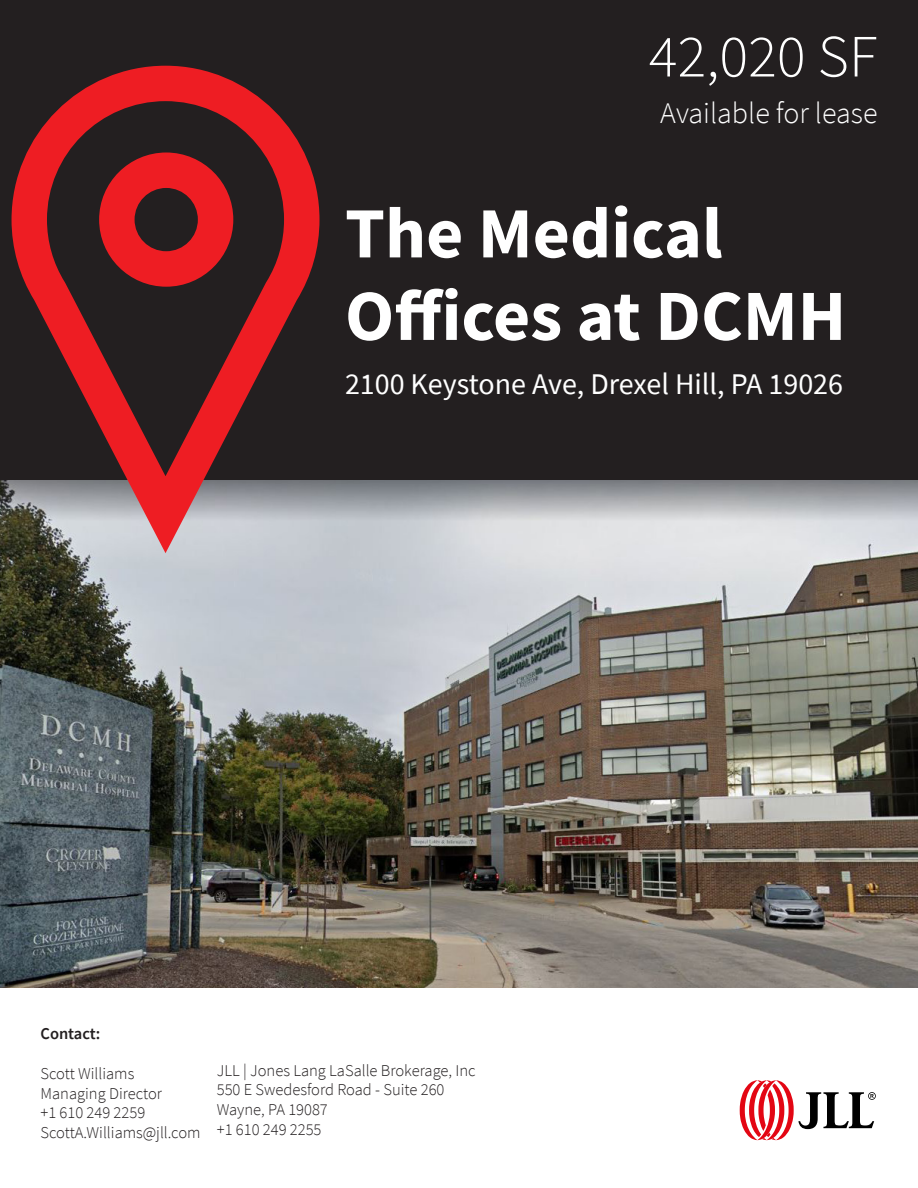
<style>
.page{position:relative;width:918px;height:1188px;background:#fff}
.page>*{position:absolute;margin:0;border:0;box-sizing:border-box;transform-origin:0 0}
.t1{font:700 72px "Source Sans Pro";color:#fff}
.t2{font:300 60px "Source Sans Pro";color:#fff}
.t3{font:30px "Source Sans Pro";color:#fff}
.t4{font:300 30px "Source Sans Pro";color:#fff}
.t5{font:300 16.5px/19.8px "Source Sans Pro";color:#231f20}
.t6{font:600 16.5px "Source Sans Pro";color:#231f20}
</style>
<div class="page">
<div style="left:0;top:0;width:918px;height:480px;background:#231f20"></div>
<svg style="left:740px;top:1080px;width:136px;height:60px"></svg>
<img style="left:0;top:480px;width:918px;height:507px">
<svg style="left:12px;top:66px;width:308px;height:487px"></svg>
<p class="t2" style="left:649px;top:20px;width:230px">42,020 SF</p>
<p class="t4" style="left:660px;top:95px;width:219px">Available for lease</p>
<p class="t1" style="left:345px;top:185px;width:379px">The Medical</p>
<p class="t1" style="left:345px;top:267px;width:503px">Offices at DCMH</p>
<p class="t3" style="left:345px;top:365px;width:500px">2100 Keystone Ave, Drexel Hill, PA 19026</p>
<p class="t6" style="left:40px;top:1023px;width:62px">Contact:</p>
<p class="t5" style="left:40px;top:1064px;width:162px">Scott Williams<br>Managing Director<br>+1 610 249 2259<br>ScottA.Williams@jll.com</p>
<p class="t5" style="left:217px;top:1060px;width:260px">JLL | Jones Lang LaSalle Brokerage, Inc<br>550 E Swedesford Road - Suite 260<br>Wayne, PA 19087<br>+1 610 249 2255</p>
</div>
